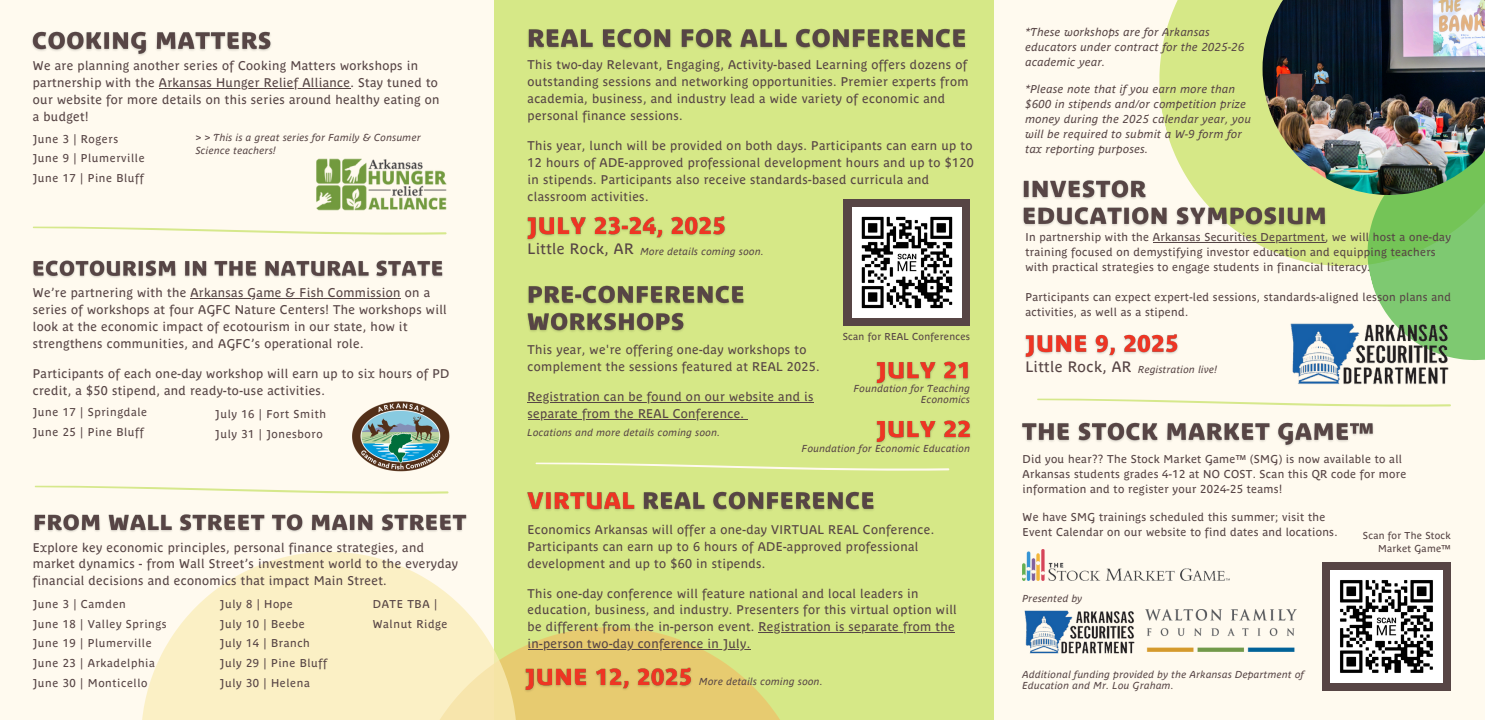
<style>
.page{position:relative;width:1485px;height:720px;background:#fffaef}
.page>*{position:absolute;margin:0;border:0;box-sizing:border-box;transform-origin:0 0}
.t1{font:15px "Parisine Plus Std";letter-spacing:.03em;color:#574545}
.t2{font:12.5px/16.9px "Parisine Plus Std";letter-spacing:.03em;color:#574545}
.t3{font:11.25px/15px "Parisine Plus Std";letter-spacing:.03em;color:#574545}
.t4{font:11.25px/19.8px "Parisine Plus Std";letter-spacing:.055em;color:#574545}
.t5{font:italic 11.25px/15px "Parisine Plus Std";letter-spacing:.03em;color:#574545}
.t6{font:italic 10px/13.4px "Parisine Plus Std";letter-spacing:.03em;color:#574545}
.t7{font:9.88px/13.2px "Parisine Plus Std";letter-spacing:.03em;color:#574545;text-align:right}
</style>
<div class="page">
<div style="left:495px;top:0;width:499px;height:720px;background:#d6e887"></div>
<svg style="left:517px;top:627px;width:263px;height:93px;fill:#e7cb70"></svg>
<svg style="left:142px;top:552px;width:375px;height:168px;fill:#fbf0c5"></svg>
<svg style="left:1159px;top:0;width:209px;height:266px;fill:#d6e887"></svg>
<svg style="left:1368px;top:195px;width:117px;height:165px;background:#81c96d"></svg>
<img style="left:1263px;top:0;width:222px;height:195px">
<div style="left:844px;top:200px;width:126px;height:126px;background:#574545"></div>
<img style="left:852px;top:208px;width:110px;height:110px">
<div style="left:1322px;top:562px;width:129px;height:129px;background:#574545"></div>
<img style="left:1331px;top:571px;width:111px;height:111px">
<img style="left:1023px;top:549px;width:207px;height:31px">
<img style="left:1290px;top:320px;width:161px;height:65px">
<svg style="left:536px;top:463px;width:413px;height:8px"></svg>
<svg style="left:1037px;top:399px;width:414px;height:8px"></svg>
<svg style="left:33px;top:227px;width:413px;height:8px"></svg>
<svg style="left:35px;top:486px;width:413px;height:8px"></svg>
<img style="left:1024px;top:610px;width:111px;height:44px">
<img style="left:1146px;top:610px;width:150px;height:42px">
<img style="left:317px;top:159px;width:129px;height:51px">
<img style="left:352px;top:401px;width:98px;height:71px">
<img style="left:1021px;top:422px;width:353px;height:25px">
<img style="left:528px;top:28px;width:438px;height:21px">
<img style="left:527px;top:491px;width:347px;height:20px">
<hr style="left:759px;top:632px;width:196px;height:1px;background:#574545">
<hr style="left:528px;top:649px;width:223px;height:1px;background:#574545">
<img style="left:522px;top:660px;width:174px;height:35px">
<img style="left:876px;top:361px;width:95px;height:83px">
<img style="left:527px;top:285px;width:217px;height:47px">
<hr style="left:528px;top:402px;width:286px;height:1px;background:#574545">
<hr style="left:528px;top:419px;width:216px;height:1px;background:#574545">
<img style="left:527px;top:216px;width:198px;height:25px">
<img style="left:1023px;top:172px;width:307px;height:57px">
<hr style="left:1153px;top:242px;width:172px;height:1px;background:#574545">
<img style="left:1025px;top:334px;width:153px;height:25px">
<img style="left:32px;top:31px;width:239px;height:25px">
<hr style="left:159px;top:88px;width:191px;height:1px;background:#574545">
<img style="left:33px;top:260px;width:410px;height:18px">
<hr style="left:191px;top:298px;width:210px;height:1px;background:#574545">
<img style="left:34px;top:514px;width:433px;height:18px">
<h5 class="t2" style="left:33px;top:56px;width:407px">We are planning another series of Cooking Matters workshops in partnership with the Arkansas Hunger Relief Alliance. Stay tuned to</h5>
<p class="t2" style="left:33px;top:90px;width:408px">our website for more details on this series around healthy eating on a budget!</p>
<p class="t4" style="left:33px;top:128px;width:113px">June 3 | Rogers<br>June 9 | Plumerville<br>June 17 | Pine Bluff</p>
<h4 class="t6" style="left:196px;top:130px;width:227px">&gt; &gt; This is a great series for Family &amp; Consumer<br>Science teachers!</h4>
<h5 class="t2" style="left:33px;top:283px;width:399px">We’re partnering with the Arkansas Game &amp; Fish Commission on a</h5>
<h5 class="t2" style="left:33px;top:300px;width:415px">series of workshops at four AGFC Nature Centers! The workshops will look at the economic impact of ecotourism in our state, how it strengthens communities, and AGFC’s operational role.</h5>
<h5 class="t2" style="left:33px;top:364px;width:418px">Participants of each one-day workshop will earn up to six hours of PD</h5>
<h5 class="t2" style="left:33px;top:381px;width:293px">credit, a $50 stipend, and ready-to-use activities.</h5>
<p class="t4" style="left:33px;top:401px;width:116px">June 17 | Springdale<br>June 25 | Pine Bluff</p>
<h5 class="t4" style="left:215px;top:403px;width:112px">July 16 | Fort Smith<br>July 31 | Jonesboro</h5>
<h5 class="t2" style="left:33px;top:538px;width:427px">Explore key economic principles, personal finance strategies, and market dynamics - from Wall Street’s investment world to the everyday financial decisions and economics that impact Main Street.</h5>
<p class="t4" style="left:33px;top:593px;width:135px">June 3 | Camden<br>June 18 | Valley Springs<br>June 19 | Plumerville<br>June 23 | Arkadelphia<br>June 30 | Monticello</p>
<h3 class="t4" style="left:220px;top:593px;width:109px">July 8 | Hope<br>July 10 | Beebe<br>July 14 | Branch<br>July 29 | Pine Bluff<br>July 30 | Helena</h3>
<p class="t4" style="left:373px;top:593px;width:76px">DATE TBA |<br>Walnut Ridge</p>
<h4 class="t2" style="left:528px;top:56px;width:442px">This two-day Relevant, Engaging, Activity-based Learning offers dozens of outstanding sessions and networking opportunities. Premier experts from academia, business, and industry lead a wide variety of economic and personal finance sessions.</h4>
<p class="t2" style="left:528px;top:136px;width:448px">This year, lunch will be provided on both days. Participants can earn up to 12 hours of ADE-approved professional development hours and up to $120 in stipends. Participants also receive standards-based curricula and classroom activities.</p>
<h5 class="t1" style="left:528px;top:238px;width:107px">Little Rock, AR</h5>
<p class="t6" style="left:640px;top:244px;width:125px">More details coming soon.</p>
<h4 class="t2" style="left:528px;top:340px;width:294px">This year, we're offering one-day workshops to complement the sessions featured at REAL 2025.</h4>
<p class="t2" style="left:528px;top:387px;width:288px">Registration can be found on our website and is</p>
<h4 class="t2" style="left:528px;top:404px;width:218px">separate from the REAL Conference.</h4>
<h4 class="t6" style="left:528px;top:424px;width:194px">Locations and more details coming soon.</h4>
<h4 class="t7" style="left:843px;top:329px;width:129px">Scan for REAL Conferences</h4>
<h5 class="t6" style="left:854px;top:381px;width:118px">Foundation for Teaching</h5>
<h5 class="t6" style="left:921px;top:392px;width:51px">Economics</h5>
<p class="t6" style="left:802px;top:441px;width:170px">Foundation for Economic Education</p>
<p class="t2" style="left:528px;top:520px;width:408px">Economics Arkansas will offer a one-day VIRTUAL REAL Conference.<br>Participants can earn up to 6 hours of ADE-approved professional development and up to $60 in stipends.</p>
<h4 class="t2" style="left:528px;top:584px;width:431px">This one-day conference will feature national and local leaders in education, business, and industry. Presenters for this virtual option will be different from the in-person event. Registration is separate from the</h4>
<p class="t2" style="left:528px;top:634px;width:224px">in-person two-day conference in July.</p>
<p class="t6" style="left:699px;top:674px;width:125px">More details coming soon.</p>
<p class="t5" style="left:1025px;top:24px;width:221px">*These workshops are for Arkansas educators under contract for the 2025-26 academic year.</p>
<p class="t5" style="left:1025px;top:81px;width:227px">*Please note that if you earn more than $600 in stipends and/or competition prize money during the 2025 calendar year, you will be required to submit a W-9 form for tax reporting purposes.</p>
<p class="t3" style="left:1025px;top:229px;width:427px">In partnership with the Arkansas Securities Department, we will host a one-day</p>
<p class="t3" style="left:1025px;top:244px;width:412px">training focused on demystifying investor education and equipping teachers with practical strategies to engage students in financial literacy.</p>
<p class="t3" style="left:1025px;top:289px;width:427px">Participants can expect expert-led sessions, standards-aligned lesson plans and</p>
<h4 class="t3" style="left:1025px;top:304px;width:164px">activities, as well as a stipend.</h4>
<h4 class="t1" style="left:1025px;top:356px;width:107px">Little Rock, AR</h4>
<h5 class="t6" style="left:1138px;top:361px;width:81px">Registration live!</h5>
<p class="t3" style="left:1023px;top:451px;width:385px">Did you hear?? The Stock Market Game™ (SMG) is now available to all<br>Arkansas students grades 4-12 at NO COST. Scan this QR code for more information and to register your 2024-25 teams!</p>
<h3 class="t3" style="left:1023px;top:509px;width:317px">We have SMG trainings scheduled this summer; visit the<br>Event Calendar on our website to find dates and locations.</h3>
<p class="t7" style="left:1363px;top:528px;width:90px">Scan for The Stock<br>Market Game™</p>
<h5 class="t6" style="left:1023px;top:591px;width:61px">Presented by</h5>
<h5 class="t6" style="left:1023px;top:668px;width:283px;line-height:10.9px">Additional funding provided by the Arkansas Department of<br>Education and Mr. Lou Graham.</h5>
</div>
